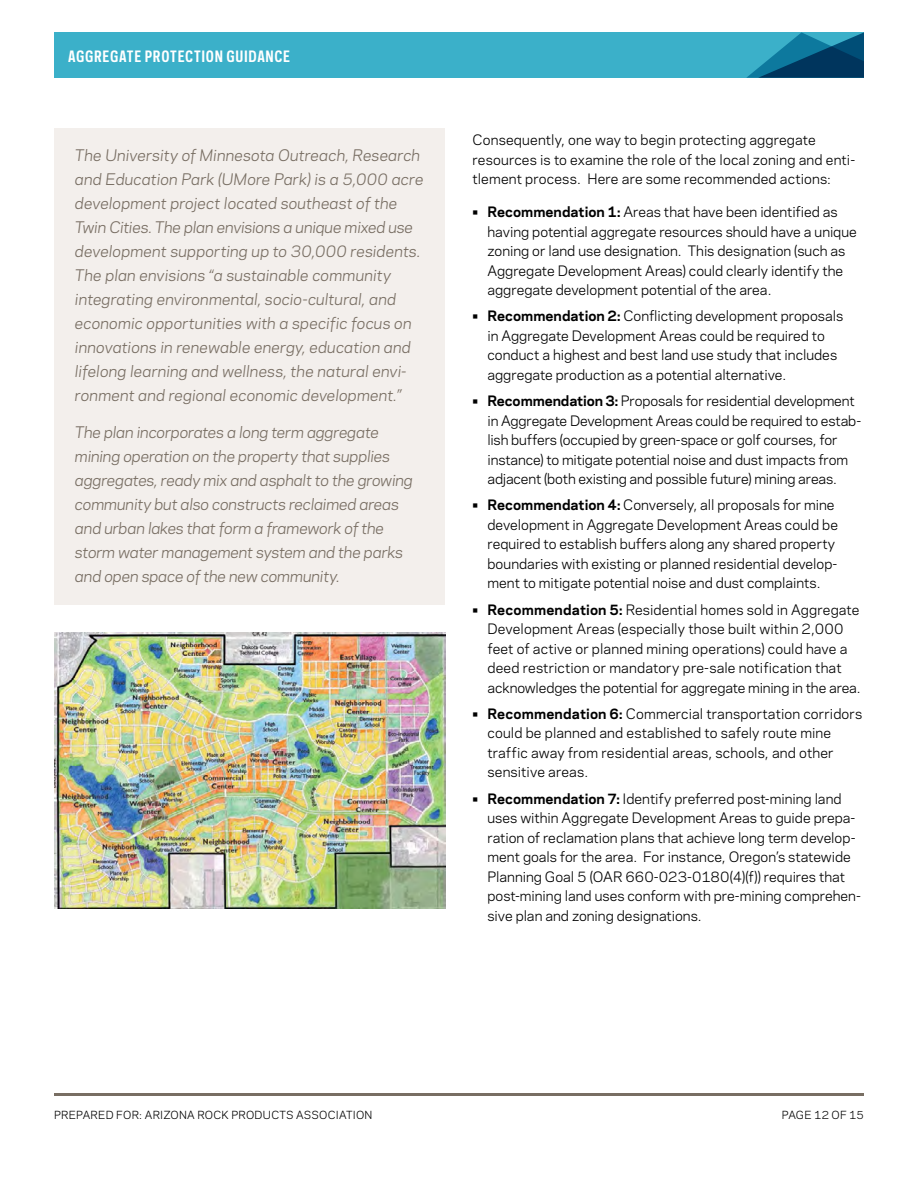
<style>
.page{position:relative;width:918px;height:1188px;background:#fff}
.page>*{position:absolute;margin:0;border:0;box-sizing:border-box;transform-origin:0 0}
.t1{font:italic 15px/24px "Galaxie Polaris";letter-spacing:-.005em;color:#786e63}
.t2{font:700 14.7px "Polaris Condensed";letter-spacing:.05em;color:#fff}
.t3{font:13.5px/19.5px "Galaxie Polaris";color:#000}
.t4{font:10.5px "Galaxie Polaris";letter-spacing:.025em;color:#000}
.s1{font-weight:700}
</style>
<div class="page">
<div style="left:54px;top:32px;width:810px;height:46px;background:#3bb0c9"></div>
<hr style="left:54px;top:1094px;width:810px;height:2px;background:#786e63">
<svg style="left:746px;top:32px;width:118px;height:46px"></svg>
<img style="left:55px;top:633px;width:391px;height:275px">
<div style="left:55px;top:128px;width:390px;height:477px;background:#f3efec"></div>
<p class="t2" style="left:68px;top:47px;width:224px">AGGREGATE PROTECTION GUIDANCE</p>
<p class="t1" style="left:75px;top:142px;width:350px">The University of Minnesota Outreach, Research and Education Park (UMore Park) is a 5,000 acre development project located southeast of the Twin Cities. The plan envisions a unique mixed use development supporting up to 30,000 residents.<br>The plan envisions “a sustainable community integrating environmental, socio-cultural, and economic opportunities with a specific focus on innovations in renewable energy, education and lifelong learning and wellness, the natural envi&shy;ronment and regional economic development.”</p>
<p class="t1" style="left:75px;top:420px;width:339px">The plan incorporates a long term aggregate mining operation on the property that supplies aggregates, ready mix and asphalt to the growing community but also constructs reclaimed areas and urban lakes that form a framework of the storm water management system and the parks and open space of the new community.</p>
<p class="t3" style="left:472px;top:130px;width:384px">Consequently, one way to begin protecting aggregate resources is to examine the role of the local zoning and enti&shy;tlement process. Here are some recommended actions:</p>
<p class="t3" style="left:487px;top:202px;width:371px;text-indent:-15px"><span class="s1">• Recommendation 1:</span> Areas that have been identified as having potential aggregate resources should have a unique zoning or land use designation. This designation (such as Aggregate Development Areas) could clearly identify the aggregate development potential of the area.</p>
<p class="t3" style="left:487px;top:306px;width:357px;text-indent:-15px"><span class="s1">• Recommendation 2:</span> Conflicting development proposals in Aggregate Development Areas could be required to conduct a highest and best land use study that includes aggregate production as a potential alternative.</p>
<p class="t3" style="left:487px;top:391px;width:375px;text-indent:-15px"><span class="s1">• Recommendation 3:</span> Proposals for residential development in Aggregate Development Areas could be required to estab&shy;lish buffers (occupied by green-space or golf courses, for instance) to mitigate potential noise and dust impacts from adjacent (both existing and possible future) mining areas.</p>
<p class="t3" style="left:487px;top:495px;width:352px;text-indent:-15px"><span class="s1">• Recommendation 4:</span> Conversely, all proposals for mine development in Aggregate Development Areas could be required to establish buffers along any shared property boundaries with existing or planned residential develop&shy;ment to mitigate potential noise and dust complaints.</p>
<p class="t3" style="left:487px;top:599px;width:375px;text-indent:-15px"><span class="s1">• Recommendation 5:</span> Residential homes sold in Aggregate Development Areas (especially those built within 2,000 feet of active or planned mining operations) could have a deed restriction or mandatory pre-sale notification that acknowledges the potential for aggregate mining in the area.</p>
<p class="t3" style="left:487px;top:703px;width:376px;text-indent:-15px"><span class="s1">• Recommendation 6:</span> Commercial transportation corridors could be planned and established to safely route mine traffic away from residential areas, schools, and other sensitive areas.</p>
<p class="t3" style="left:487px;top:788px;width:375px;text-indent:-15px"><span class="s1">• Recommendation 7:</span> Identify preferred post-mining land uses within Aggregate Development Areas to guide prepa&shy;ration of reclamation plans that achieve long term develop&shy;ment goals for the area. For instance, Oregon’s statewide Planning Goal 5 (OAR 660-023-0180(4)(f)) requires that post-mining land uses conform with pre-mining comprehen&shy;sive plan and zoning designations.</p>
<p class="t4" style="left:54px;top:1107px;width:320px">PREPARED FOR: ARIZONA ROCK PRODUCTS ASSOCIATION</p>
<p class="t4" style="left:782px;top:1107px;width:84px">PAGE 12 OF 15</p>
</div>
